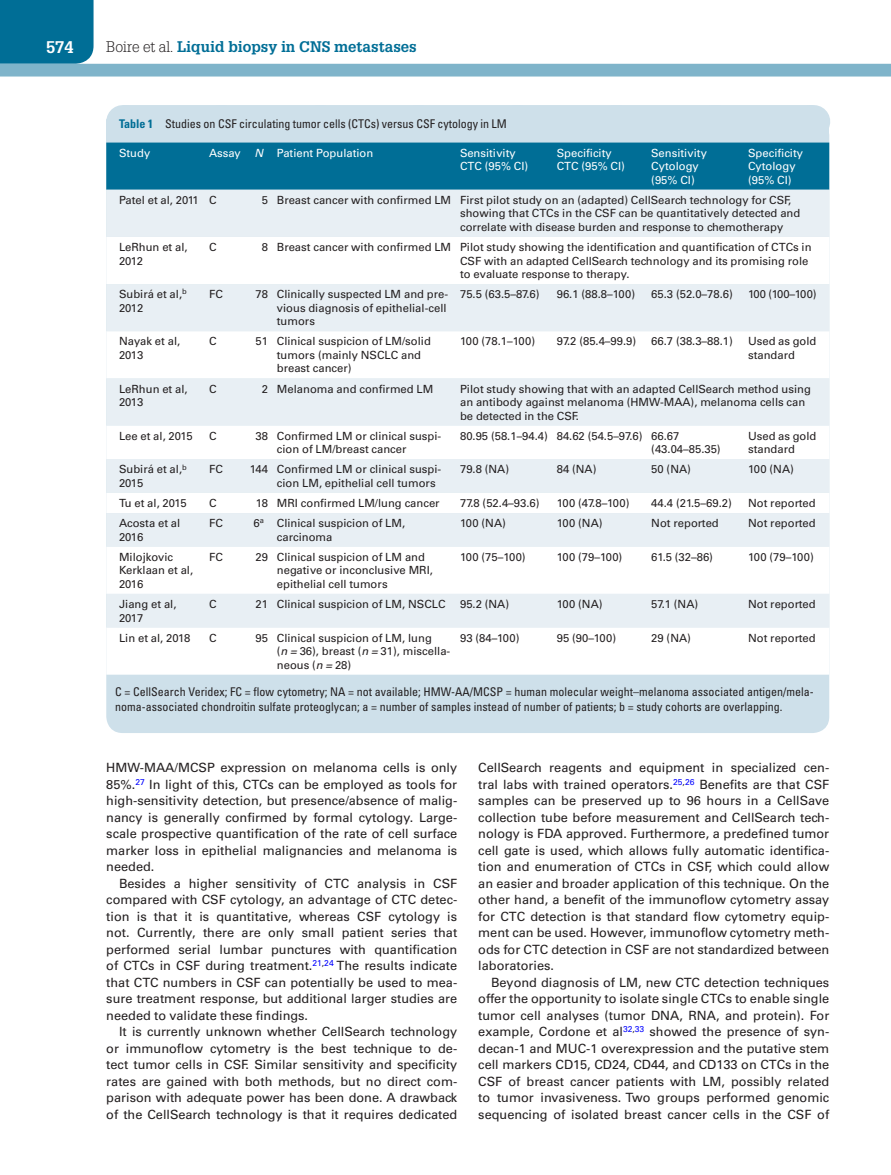
<style>
.page{position:relative;width:891px;height:1175px;background:#fff}
.page>*{position:absolute;margin:0;border:0;box-sizing:border-box;transform-origin:0 0}
.t1{font:700 16.5px "Glypha LT Std";color:#fff}
.t2{font:700 15px "Glypha LT Std";color:#006e96}
.t3{font:12.75px/16.5px "Univers LT Std";color:#231f20;text-align:justify}
.t4{font:condensed 12px/15px "Univers LT Std";color:#231f20}
.t5{font:11.25px/13.5px "Univers LT Std";color:#231f20}
.t6{font:11.25px/13.5px "Univers LT Std";color:#fff}
.t7{font:11.25px "Univers LT Std";letter-spacing:-.035em;color:#231f20}
.s1{font-weight:300;color:#231f20}
.s2{font-weight:700;color:#006e96}
.s3{font-style:italic}
</style>
<div class="page">
<div style="left:0;top:0;width:94px;height:64px;background:#006e96"></div>
<div style="left:0;top:64px;width:891px;height:12px;background:#7fb4ca"></div>
<div style="left:106px;top:674px;width:723px;height:59px;background:#cee0ea"></div>
<svg style="left:106px;top:105px;width:723px;height:85px;background:#5ca1bb"></svg>
<div style="left:106px;top:190px;width:723px;height:47px;background:#e8eff4"></div>
<svg style="left:106px;top:284px;width:723px;height:344px;fill:#e8eff4"></svg>
<p class="t1" style="left:46px;top:37px;width:29px">574</p>
<p class="t2" style="left:106px;top:37px;width:312px"><span class="s1">Boire et al.</span> Liquid biopsy in CNS metastases</p>
<p class="t4" style="left:119px;top:116px;width:389px"><span class="s2">Table 1</span> Studies on CSF circulating tumor cells (CTCs) versus CSF cytology in LM</p>
<p class="t6" style="left:119px;top:146px;width:33px">Study</p>
<p class="t6" style="left:209px;top:146px;width:166px">Assay <span class="s3">N</span> Patient Population</p>
<p class="t6" style="left:460px;top:146px;width:70px">Sensitivity<br>CTC (95% CI)</p>
<p class="t6" style="left:557px;top:146px;width:70px">Specificity<br>CTC (95% CI)</p>
<p class="t6" style="left:651px;top:146px;width:57px">Sensitivity<br>Cytology (95% CI)</p>
<p class="t6" style="left:748px;top:146px;width:57px">Specificity<br>Cytology (95% CI)</p>
<p class="t5" style="left:119px;top:193px;width:99px">Patel et al, 2011 C</p>
<p class="t5" style="left:460px;top:193px;width:342px;text-indent:-198px">5 Breast cancer with confirmed LM First pilot study on an (adapted) CellSearch technology for CSF, showing that CTCs in the CSF can be quantitatively detected and correlate with disease burden and response to chemotherapy</p>
<p class="t5" style="left:119px;top:240px;width:70px">LeRhun et al,<br>2012</p>
<p class="t5" style="left:209px;top:240px;width:9px">C</p>
<p class="t5" style="left:460px;top:240px;width:353px;text-indent:-198px">8 Breast cancer with confirmed LM Pilot study showing the identification and quantification of CTCs in<br>CSF with an adapted CellSearch technology and its promising role to evaluate response to therapy.</p>
<p class="t5" style="left:119px;top:287px;width:69px">Subirá et al,<sup>b<br></sup>2012</p>
<p class="t5" style="left:209px;top:287px;width:15px">FC</p>
<p class="t5" style="left:277px;top:287px;width:173px;text-indent:-21px">78 Clinically suspected LM and pre&shy;vious diagnosis of epithelial-cell tumors</p>
<p class="t5" style="left:460px;top:287px;width:81px">75.5 (63.5–87.6)</p>
<p class="t5" style="left:557px;top:287px;width:80px">96.1 (88.8–100)</p>
<p class="t5" style="left:651px;top:287px;width:83px">65.3 (52.0–78.6)</p>
<p class="t7" style="left:748px;top:287px;width:70px">100 (100–100)</p>
<p class="t5" style="left:119px;top:335px;width:63px">Nayak et al,<br>2013</p>
<p class="t5" style="left:209px;top:335px;width:9px">C</p>
<p class="t5" style="left:277px;top:335px;width:156px;text-indent:-21px">51 Clinical suspicion of LM/solid tumors (mainly NSCLC and breast cancer)</p>
<p class="t5" style="left:460px;top:335px;width:77px">100 (78.1–100)</p>
<p class="t5" style="left:557px;top:335px;width:81px">97.2 (85.4–99.9)</p>
<p class="t5" style="left:651px;top:335px;width:83px">66.7 (38.3–88.1)</p>
<p class="t5" style="left:748px;top:335px;width:70px">Used as gold standard</p>
<p class="t5" style="left:119px;top:382px;width:70px">LeRhun et al,<br>2013</p>
<p class="t5" style="left:209px;top:382px;width:9px">C</p>
<p class="t5" style="left:262px;top:382px;width:173px">2 Melanoma and confirmed LM</p>
<p class="t5" style="left:460px;top:382px;width:352px">Pilot study showing that with an adapted CellSearch method using an antibody against melanoma (HMW-MAA), melanoma cells can be detected in the CSF.</p>
<p class="t5" style="left:119px;top:429px;width:75px">Lee et al, 2015</p>
<p class="t5" style="left:209px;top:429px;width:9px">C</p>
<p class="t5" style="left:277px;top:429px;width:166px;text-indent:-21px">38 Confirmed LM or clinical suspi&shy;cion of LM/breast cancer</p>
<p class="t5" style="left:651px;top:429px;width:71px;text-indent:-191px">80.95 (58.1–94.4) 84.62 (54.5–97.6) 66.67 (43.04–85.35)</p>
<p class="t5" style="left:748px;top:429px;width:70px">Used as gold standard</p>
<p class="t5" style="left:119px;top:463px;width:69px">Subirá et al,<sup>b<br></sup>2015</p>
<p class="t5" style="left:209px;top:462px;width:15px">FC</p>
<p class="t5" style="left:277px;top:462px;width:166px;text-indent:-27px">144 Confirmed LM or clinical suspi&shy;cion LM, epithelial cell tumors</p>
<p class="t5" style="left:460px;top:462px;width:51px">79.8 (NA)</p>
<p class="t5" style="left:557px;top:462px;width:41px">84 (NA)</p>
<p class="t5" style="left:651px;top:462px;width:41px">50 (NA)</p>
<p class="t5" style="left:748px;top:462px;width:47px">100 (NA)</p>
<p class="t5" style="left:119px;top:496px;width:69px">Tu et al, 2015</p>
<p class="t5" style="left:209px;top:496px;width:9px">C</p>
<p class="t5" style="left:256px;top:496px;width:185px">18 MRI confirmed LM/lung cancer</p>
<p class="t5" style="left:460px;top:496px;width:81px">77.8 (52.4–93.6)</p>
<p class="t5" style="left:557px;top:496px;width:74px">100 (47.8–100)</p>
<p class="t5" style="left:651px;top:496px;width:82px">44.4 (21.5–69.2)</p>
<p class="t5" style="left:748px;top:496px;width:69px">Not reported</p>
<p class="t5" style="left:119px;top:516px;width:63px">Acosta et al<br>2016</p>
<p class="t5" style="left:209px;top:516px;width:15px">FC</p>
<p class="t5" style="left:277px;top:516px;width:130px;text-indent:-23px">6<sup>a</sup> Clinical suspicion of LM, carcinoma</p>
<p class="t5" style="left:460px;top:516px;width:47px">100 (NA)</p>
<p class="t5" style="left:557px;top:516px;width:47px">100 (NA)</p>
<p class="t5" style="left:651px;top:516px;width:69px">Not reported</p>
<p class="t5" style="left:748px;top:516px;width:69px">Not reported</p>
<p class="t5" style="left:119px;top:550px;width:76px">Milojkovic<br>Kerklaan et al,<br>2016</p>
<p class="t5" style="left:209px;top:550px;width:15px">FC</p>
<p class="t5" style="left:277px;top:550px;width:158px;text-indent:-21px">29 Clinical suspicion of LM and negative or inconclusive MRI, epithelial cell tumors</p>
<p class="t5" style="left:460px;top:550px;width:67px">100 (75–100)</p>
<p class="t5" style="left:557px;top:550px;width:67px">100 (79–100)</p>
<p class="t5" style="left:651px;top:550px;width:63px">61.5 (32–86)</p>
<p class="t5" style="left:748px;top:550px;width:67px">100 (79–100)</p>
<p class="t5" style="left:119px;top:597px;width:59px">Jiang et al,<br>2017</p>
<p class="t5" style="left:209px;top:597px;width:9px">C</p>
<p class="t5" style="left:256px;top:597px;width:192px">21 Clinical suspicion of LM, NSCLC</p>
<p class="t5" style="left:460px;top:597px;width:51px">95.2 (NA)</p>
<p class="t5" style="left:557px;top:597px;width:47px">100 (NA)</p>
<p class="t5" style="left:651px;top:597px;width:48px">57.1 (NA)</p>
<p class="t5" style="left:748px;top:597px;width:69px">Not reported</p>
<p class="t5" style="left:119px;top:631px;width:73px">Lin et al, 2018</p>
<p class="t5" style="left:209px;top:631px;width:9px">C</p>
<p class="t5" style="left:277px;top:631px;width:175px;text-indent:-21px">95 Clinical suspicion of LM, lung<br>(<span class="s3">n =</span> 36), breast (<span class="s3">n =</span> 31), miscella&shy;neous (<span class="s3">n =</span> 28)</p>
<p class="t5" style="left:460px;top:631px;width:61px">93 (84–100)</p>
<p class="t5" style="left:557px;top:631px;width:61px">95 (90–100)</p>
<p class="t5" style="left:651px;top:631px;width:41px">29 (NA)</p>
<p class="t5" style="left:748px;top:631px;width:69px">Not reported</p>
<p class="t4" style="left:115px;top:684px;width:700px">C = CellSearch Veridex; FC = flow cytometry; NA = not available; HMW-AA/MCSP = human molecular weight–melanoma associated antigen/mela&shy;noma-associated chondroitin sulfate proteoglycan; a = number of samples instead of number of patients; b = study cohorts are overlapping.</p>
<p class="t3" style="left:106px;top:759px;width:353px">HMW-MAA/MCSP expression on melanoma cells is only 85%.<sup>27</sup> In light of this, CTCs can be employed as tools for high-sensitivity detection, but presence/absence of malig&shy;nancy is generally confirmed by formal cytology. Large&shy;scale prospective quantification of the rate of cell surface marker loss in epithelial malignancies and melanoma is needed.</p>
<p class="t3" style="left:106px;top:875px;width:353px;text-indent:13px">Besides a higher sensitivity of CTC analysis in CSF compared with CSF cytology, an advantage of CTC detec&shy;tion is that it is quantitative, whereas CSF cytology is not. Currently, there are only small patient series that performed serial lumbar punctures with quantification of CTCs in CSF during treatment.<sup>21</sup><sup>,</sup><sup>24</sup> The results indicate that CTC numbers in CSF can potentially be used to mea&shy;sure treatment response, but additional larger studies are needed to validate these findings.</p>
<p class="t3" style="left:106px;top:1023px;width:353px;text-indent:13px">It is currently unknown whether CellSearch technology or immunoflow cytometry is the best technique to de&shy;tect tumor cells in CSF. Similar sensitivity and specificity rates are gained with both methods, but no direct com&shy;parison with adequate power has been done. A drawback of the CellSearch technology is that it requires dedicated</p>
<p class="t3" style="left:478px;top:759px;width:353px">CellSearch reagents and equipment in specialized cen&shy;tral labs with trained operators.<sup>25</sup><sup>,</sup><sup>26</sup> Benefits are that CSF samples can be preserved up to 96 hours in a CellSave collection tube before measurement and CellSearch tech&shy;nology is FDA approved. Furthermore, a predefined tumor cell gate is used, which allows fully automatic identifica&shy;tion and enumeration of CTCs in CSF, which could allow an easier and broader application of this technique. On the other hand, a benefit of the immunoflow cytometry assay for CTC detection is that standard flow cytometry equip&shy;ment can be used. However, immunoflow cytometry meth&shy;ods for CTC detection in CSF are not standardized between laboratories.</p>
<p class="t3" style="left:478px;top:974px;width:353px;text-indent:13px">Beyond diagnosis of LM, new CTC detection techniques offer the opportunity to isolate single CTCs to enable single tumor cell analyses (tumor DNA, RNA, and protein). For example, Cordone et al<sup>32</sup><sup>,</sup><sup>33</sup> showed the presence of syn&shy;decan-1 and MUC-1 overexpression and the putative stem cell markers CD15, CD24, CD44, and CD133 on CTCs in the CSF of breast cancer patients with LM, possibly related to tumor invasiveness. Two groups performed genomic sequencing of isolated breast cancer cells in the CSF of</p>
</div>
